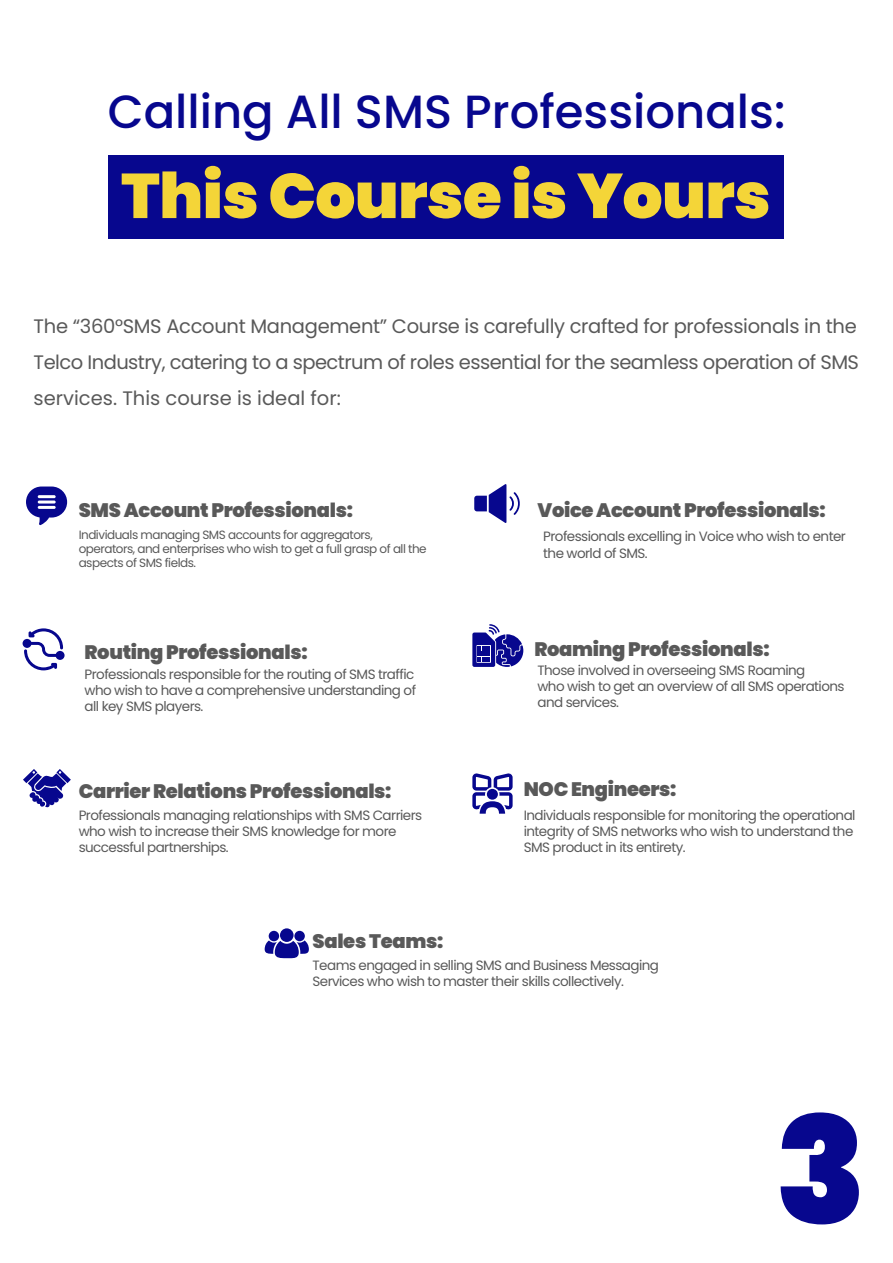
<style>
.page{position:relative;width:893px;height:1263px;background:#fff}
.page>*{position:absolute;margin:0;border:0;box-sizing:border-box;transform-origin:0 0}
.t1{font:900 148.5px "Poppins";color:#07078e}
.t2{font:900 63px "Poppins";letter-spacing:-.01em;color:#f4d538}
.t3{font:500 46.5px "Poppins";color:#07078e}
.t4{font:19.5px/36px "Poppins";color:#595959;text-align:justify}
.t5{font:900 19.5px "Poppins";letter-spacing:-.015em;color:#595959}
.t6{font:13.5px/16.2px "Poppins";letter-spacing:-.04em;color:#595959}
.t7{font:12px/14.4px "Poppins";letter-spacing:-.04em;color:#595959}
</style>
<div class="page">
<div style="left:109px;top:155px;width:675px;height:84px;background:#07078e"></div>
<svg style="left:26px;top:486px;width:41px;height:39px"></svg>
<svg style="left:474px;top:484px;width:46px;height:39px"></svg>
<svg style="left:23px;top:628px;width:42px;height:42px"></svg>
<svg style="left:472px;top:624px;width:51px;height:43px"></svg>
<svg style="left:472px;top:773px;width:41px;height:41px"></svg>
<svg style="left:265px;top:928px;width:44px;height:30px"></svg>
<svg style="left:23px;top:769px;width:48px;height:39px"></svg>
<h3 class="t3" style="left:108px;top:84px;width:679px">Calling All SMS Professionals:</h3>
<h2 class="t2" style="left:121px;top:159px;width:651px">This Course is Yours</h2>
<h3 class="t4" style="left:34px;top:308px;width:827px">The “360°SMS Account Management” Course is carefully crafted for professionals in the Telco Industry, catering to a spectrum of roles essential for the seamless operation of SMS services. This course is ideal for:</h3>
<h3 class="t5" style="left:79px;top:499px;width:276px">SMS Account Professionals:</h3>
<h3 class="t5" style="left:537px;top:499px;width:290px">Voice Account Professionals:</h3>
<p class="t7" style="left:79px;top:527px;width:350px">Individuals managing SMS accounts for aggregators, operators, and enterprises who wish to get a full grasp of all the aspects of SMS fields.</p>
<p class="t6" style="left:543px;top:529px;width:304px">Professionals excelling in Voice who wish to enter the world of SMS.</p>
<h3 class="t5" style="left:85px;top:641px;width:225px">Routing Professionals:</h3>
<p class="t6" style="left:85px;top:666px;width:333px">Professionals responsible for the routing of SMS traffic who wish to have a comprehensive understanding of all key SMS players.</p>
<h3 class="t5" style="left:534px;top:637px;width:237px">Roaming Professionals:</h3>
<p class="t6" style="left:537px;top:662px;width:309px">Those involved in overseeing SMS Roaming<br>who wish to get an overview of all SMS operations and services.</p>
<h3 class="t5" style="left:79px;top:780px;width:314px">Carrier Relations Professionals:</h3>
<h3 class="t5" style="left:524px;top:778px;width:154px">NOC Engineers:</h3>
<p class="t6" style="left:79px;top:807px;width:345px">Professionals managing relationships with SMS Carriers who wish to increase their SMS knowledge for more successful partnerships.</p>
<p class="t6" style="left:524px;top:807px;width:333px">Individuals responsible for monitoring the operational integrity of SMS networks who wish to understand the<br>SMS product in its entirety.</p>
<h3 class="t5" style="left:313px;top:930px;width:132px">Sales Teams:</h3>
<p class="t6" style="left:313px;top:957px;width:348px">Teams engaged in selling SMS and Business Messaging<br>Services who wish to master their skills collectively.</p>
<h1 class="t1" style="left:775px;top:1085px;width:93px">3</h1>
</div>
